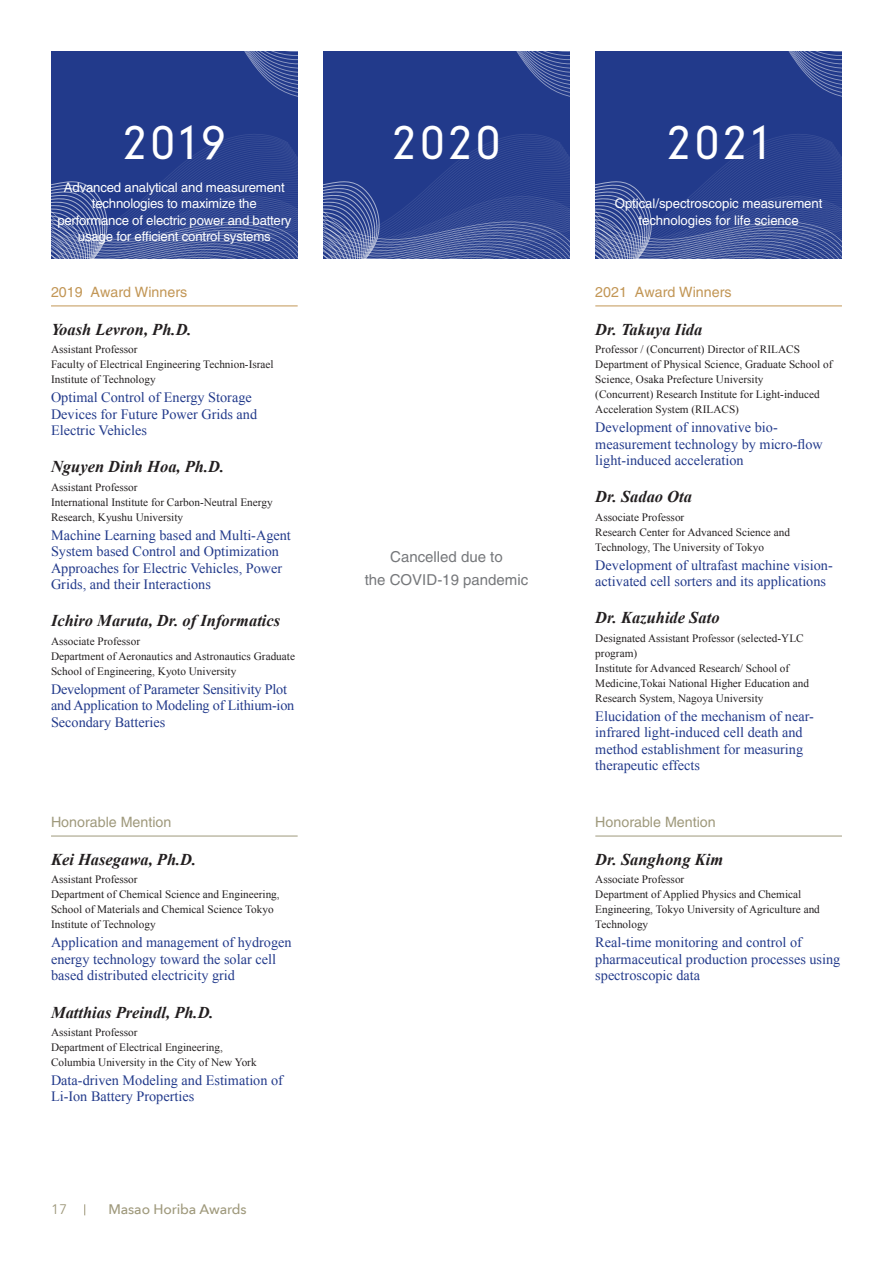
<style>
.page{position:relative;width:893px;height:1263px;background:#fff}
.page>*{position:absolute;margin:0;border:0;box-sizing:border-box;transform-origin:0 0}
.t1{font:300 45px "DIN Neuzeit Grotesk Std";letter-spacing:.1em;color:#fff}
.t2{font:italic 700 16.5px "Times New Roman";color:#231f20}
.t3{font:15px/22.5px "Helvetica LT Std";color:#76787b;text-align:center}
.t4{font:14.25px/16.5px "Times New Roman";color:#223a8b}
.t5{font:14.25px "Helvetica LT Std";color:#c29655}
.t6{font:14.25px "Helvetica LT Std";color:#9f997c}
.t7{font:500 13.8px "Avenir Next";letter-spacing:-.005em;color:#9f997c}
.t8{font:13.8px "Avenir Next";color:#9f997c}
.t9{font:13.2px/16.5px "Helvetica LT Std";letter-spacing:-.015em;color:#fff;text-align:center}
.t10{font:11.25px/15px "Times New Roman";color:#231f20}
</style>
<div class="page">
<div style="left:51px;top:51px;width:247px;height:207px;background:#223a8b"></div>
<svg style="left:51px;top:134px;width:247px;height:124px"></svg>
<svg style="left:244px;top:51px;width:54px;height:46px"></svg>
<div style="left:323px;top:51px;width:247px;height:207px;background:#223a8b"></div>
<svg style="left:323px;top:134px;width:247px;height:124px"></svg>
<svg style="left:516px;top:51px;width:54px;height:46px"></svg>
<div style="left:595px;top:51px;width:247px;height:207px;background:#223a8b"></div>
<svg style="left:595px;top:134px;width:247px;height:124px"></svg>
<svg style="left:788px;top:51px;width:54px;height:46px"></svg>
<hr style="left:51px;top:306px;width:247px;height:1px;background:#c29655">
<hr style="left:595px;top:306px;width:247px;height:1px;background:#c29655">
<hr style="left:51px;top:836px;width:247px;height:1px;background:#9f997c">
<hr style="left:595px;top:836px;width:247px;height:1px;background:#9f997c">
<h1 class="t1" style="left:123px;top:116px;width:103px">2019</h1>
<h1 class="t1" style="left:393px;top:116px;width:109px">2020</h1>
<h1 class="t1" style="left:668px;top:116px;width:103px">2021</h1>
<p class="t9" style="left:57px;top:179px;width:236px">Advanced analytical and measurement technologies to maximize the performance of electric power and battery usage for efficient control systems</p>
<p class="t9" style="left:615px;top:196px;width:209px">Optical/spectroscopic measurement technologies for life science</p>
<p class="t5" style="left:51px;top:283px;width:138px">2019 Award Winners</p>
<p class="t5" style="left:595px;top:283px;width:138px">2021 Award Winners</p>
<h2 class="t2" style="left:51px;top:318px;width:142px">Yoash Levron, Ph.D.</h2>
<p class="t10" style="left:51px;top:342px;width:224px">Assistant Professor<br>Faculty of Electrical Engineering Technion-Israel<br>Institute of Technology</p>
<p class="t4" style="left:51px;top:389px;width:208px">Optimal Control of Energy Storage<br>Devices for Future Power Grids and<br>Electric Vehicles</p>
<h2 class="t2" style="left:51px;top:455px;width:175px">Nguyen Dinh Hoa, Ph.D.</h2>
<p class="t10" style="left:51px;top:479px;width:223px">Assistant Professor<br>International Institute for Carbon-Neutral Energy<br>Research, Kyushu University</p>
<p class="t4" style="left:51px;top:526px;width:241px">Machine Learning based and Multi-Agent System based Control and Optimization Approaches for Electric Vehicles, Power Grids, and their Interactions</p>
<h2 class="t2" style="left:51px;top:609px;width:231px">Ichiro Maruta, Dr. of Informatics</h2>
<p class="t10" style="left:51px;top:633px;width:245px">Associate Professor<br>Department of Aeronautics and Astronautics Graduate<br>School of Engineering, Kyoto University</p>
<p class="t4" style="left:51px;top:680px;width:245px">Development of Parameter Sensitivity Plot and Application to Modeling of Lithium-ion<br>Secondary Batteries</p>
<p class="t6" style="left:51px;top:813px;width:122px">Honorable Mention</p>
<h2 class="t2" style="left:51px;top:848px;width:147px">Kei Hasegawa, Ph.D.</h2>
<p class="t10" style="left:51px;top:872px;width:230px">Assistant Professor<br>Department of Chemical Science and Engineering, School of Materials and Chemical Science Tokyo Institute of Technology</p>
<p class="t4" style="left:51px;top:934px;width:242px">Application and management of hydrogen energy technology toward the solar cell based distributed electricity grid</p>
<h2 class="t2" style="left:51px;top:1000px;width:164px">Matthias Preindl, Ph.D.</h2>
<p class="t10" style="left:51px;top:1024px;width:207px">Assistant Professor<br>Department of Electrical Engineering,<br>Columbia University in the City of New York</p>
<p class="t4" style="left:51px;top:1071px;width:233px">Data-driven Modeling and Estimation of<br>Li-Ion Battery Properties</p>
<p class="t8" style="left:51px;top:1201px;width:18px">17</p>
<p class="t7" style="left:108px;top:1201px;width:140px">Masao Horiba Awards</p>
<h3 class="t3" style="left:365px;top:546px;width:165px">Cancelled due to<br>the COVID-19 pandemic</h3>
<h2 class="t2" style="left:595px;top:318px;width:109px">Dr. Takuya Iida</h2>
<p class="t10" style="left:595px;top:342px;width:239px">Professor / (Concurrent) Director of RILACS Department of Physical Science, Graduate School of Science, Osaka Prefecture University<br>(Concurrent) Research Institute for Light-induced Acceleration System (RILACS)</p>
<p class="t4" style="left:595px;top:419px;width:229px">Development of innovative bio&shy;measurement technology by micro-flow light-induced acceleration</p>
<h2 class="t2" style="left:595px;top:485px;width:98px">Dr. Sadao Ota</h2>
<p class="t10" style="left:595px;top:509px;width:196px">Associate Professor<br>Research Center for Advanced Science and<br>Technology, The University of Tokyo</p>
<p class="t4" style="left:595px;top:556px;width:239px">Development of ultrafast machine vision&shy;activated cell sorters and its applications</p>
<h2 class="t2" style="left:595px;top:606px;width:126px">Dr. Kazuhide Sato</h2>
<p class="t10" style="left:595px;top:630px;width:215px">Designated Assistant Professor (selected-YLC program)<br>Institute for Advanced Research/ School of Medicine,Tokai National Higher Education and Research System, Nagoya University</p>
<p class="t4" style="left:595px;top:707px;width:220px">Elucidation of the mechanism of near&shy;infrared light-induced cell death and method establishment for measuring therapeutic effects</p>
<p class="t6" style="left:595px;top:813px;width:122px">Honorable Mention</p>
<h2 class="t2" style="left:595px;top:848px;width:129px">Dr. Sanghong Kim</h2>
<p class="t10" style="left:595px;top:872px;width:226px">Associate Professor<br>Department of Applied Physics and Chemical<br>Engineering, Tokyo University of Agriculture and<br>Technology</p>
<p class="t4" style="left:595px;top:934px;width:246px">Real-time monitoring and control of pharmaceutical production processes using spectroscopic data</p>
</div>
